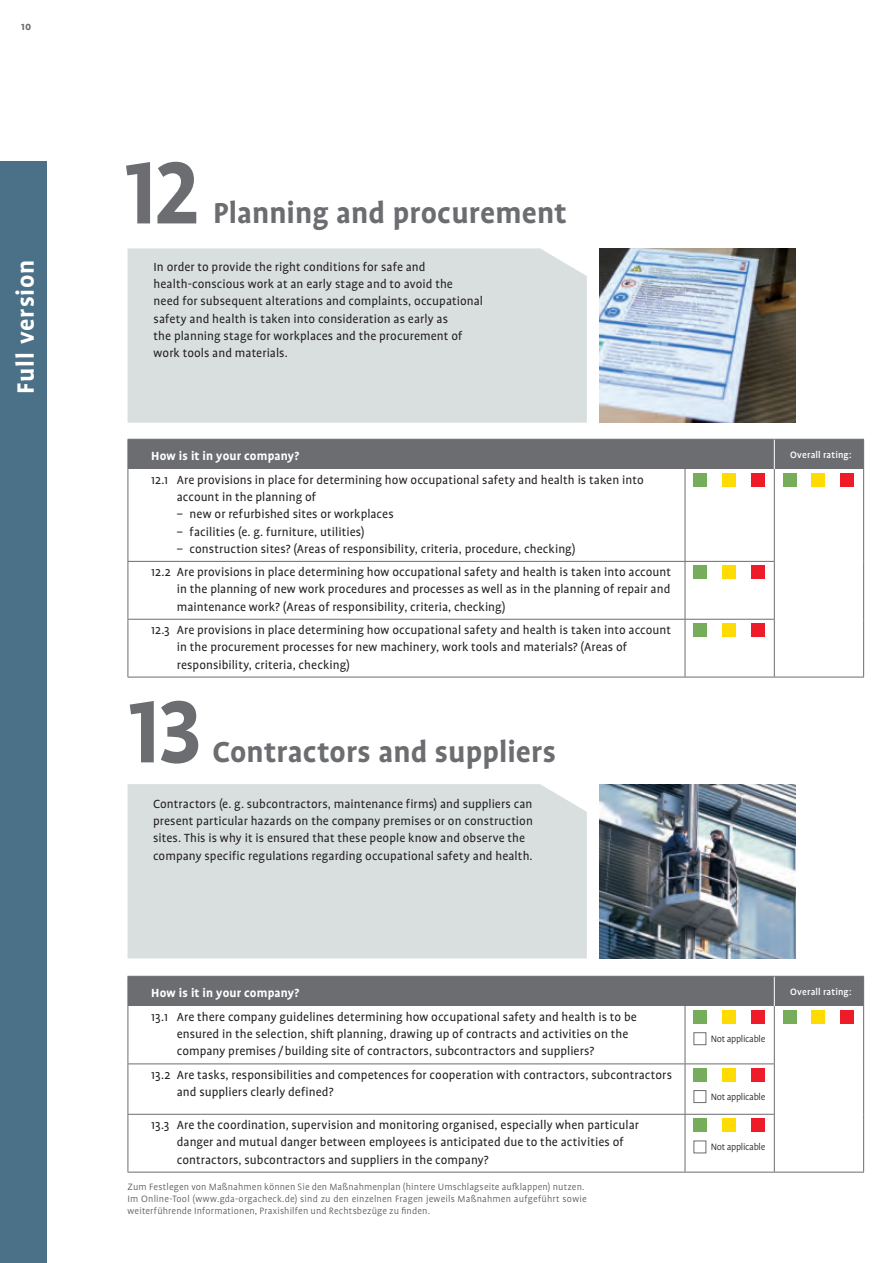
<style>
.page{position:relative;width:893px;height:1263px;background:#fff}
.page>*{position:absolute;margin:0;border:0;box-sizing:border-box;transform-origin:0 0}
.t1{font:700 100.5px "Profile OT";color:#6c6d70}
.t2{font:700 33px "Profile OT";letter-spacing:.005em;color:#6c6d70}
.t3{font:700 27px "Profile OT";letter-spacing:.035em;color:#fff}
.t4{font:13.5px/17.2px "Profile OT";letter-spacing:.005em;color:#231f20}
.t5{font:700 13.5px "Profile OT";letter-spacing:.01em;color:#fff}
.t6{font:700 12px "Profile OT";color:#6c6d70}
.t7{font:300 10.5px/12px "Profile OT";letter-spacing:.015em;color:#57585a}
.t8{font:300 10.5px "Profile OT";letter-spacing:-.03em;color:#231f20}
.t9{font:500 10.5px "Profile OT";letter-spacing:.015em;color:#fff}
</style>
<div class="page">
<div style="left:128px;top:248px;width:459px;height:175px;background:#d9dfdf"></div>
<div style="left:128px;top:784px;width:459px;height:174px;background:#d9dfdf"></div>
<div style="left:0;top:162px;width:47px;height:1101px;background:#4b7189"></div>
<svg style="left:129px;top:469px;width:734px;height:208px"></svg>
<hr style="left:128px;top:469px;width:1px;height:92px;background:#6c6d70">
<hr style="left:685px;top:469px;width:1px;height:92px;background:#6c6d70">
<hr style="left:774px;top:469px;width:1px;height:92px;background:#6c6d70">
<hr style="left:863px;top:469px;width:1px;height:92px;background:#6c6d70">
<hr style="left:128px;top:562px;width:1px;height:57px;background:#6c6d70">
<hr style="left:128px;top:620px;width:1px;height:57px;background:#6c6d70">
<hr style="left:128px;top:561px;width:557px;height:1px;background:#6c6d70">
<hr style="left:685px;top:562px;width:1px;height:57px;background:#6c6d70">
<hr style="left:685px;top:620px;width:1px;height:57px;background:#6c6d70">
<hr style="left:685px;top:561px;width:90px;height:1px;background:#6c6d70">
<hr style="left:774px;top:562px;width:1px;height:57px;background:#6c6d70">
<hr style="left:863px;top:561px;width:1px;height:58px;background:#6c6d70">
<hr style="left:774px;top:620px;width:1px;height:57px;background:#6c6d70">
<hr style="left:863px;top:619px;width:1px;height:58px;background:#6c6d70">
<hr style="left:128px;top:619px;width:557px;height:1px;background:#6c6d70">
<hr style="left:128px;top:677px;width:557px;height:1px;background:#6c6d70">
<hr style="left:685px;top:619px;width:90px;height:1px;background:#6c6d70">
<hr style="left:685px;top:677px;width:179px;height:1px;background:#6c6d70">
<div style="left:128px;top:439px;width:736px;height:30px;background:#6c6d70"></div>
<div style="left:693px;top:473px;width:14px;height:14px;background:#75ad5b"></div>
<div style="left:722px;top:473px;width:13px;height:14px;background:#ffdc01"></div>
<div style="left:751px;top:473px;width:13px;height:14px;background:#ee1c28"></div>
<div style="left:783px;top:473px;width:13px;height:14px;background:#75ad5b"></div>
<div style="left:811px;top:473px;width:14px;height:14px;background:#ffdc01"></div>
<div style="left:840px;top:473px;width:14px;height:14px;background:#ee1c28"></div>
<div style="left:693px;top:566px;width:14px;height:13px;background:#75ad5b"></div>
<div style="left:722px;top:566px;width:13px;height:13px;background:#ffdc01"></div>
<div style="left:751px;top:566px;width:13px;height:13px;background:#ee1c28"></div>
<div style="left:693px;top:623px;width:14px;height:14px;background:#75ad5b"></div>
<div style="left:722px;top:623px;width:13px;height:14px;background:#ffdc01"></div>
<div style="left:751px;top:623px;width:13px;height:14px;background:#ee1c28"></div>
<svg style="left:129px;top:1006px;width:734px;height:166px"></svg>
<hr style="left:128px;top:1006px;width:1px;height:58px;background:#6c6d70">
<hr style="left:685px;top:1006px;width:1px;height:58px;background:#6c6d70">
<hr style="left:774px;top:1006px;width:1px;height:58px;background:#6c6d70">
<hr style="left:863px;top:1006px;width:1px;height:58px;background:#6c6d70">
<hr style="left:128px;top:1064px;width:1px;height:50px;background:#6c6d70">
<hr style="left:128px;top:1115px;width:1px;height:57px;background:#6c6d70">
<hr style="left:128px;top:1064px;width:557px;height:1px;background:#6c6d70">
<hr style="left:685px;top:1064px;width:1px;height:50px;background:#6c6d70">
<hr style="left:685px;top:1115px;width:1px;height:57px;background:#6c6d70">
<hr style="left:685px;top:1064px;width:90px;height:1px;background:#6c6d70">
<hr style="left:774px;top:1064px;width:1px;height:50px;background:#6c6d70">
<hr style="left:863px;top:1064px;width:1px;height:50px;background:#6c6d70">
<hr style="left:774px;top:1115px;width:1px;height:57px;background:#6c6d70">
<hr style="left:863px;top:1114px;width:1px;height:58px;background:#6c6d70">
<hr style="left:128px;top:1114px;width:557px;height:1px;background:#6c6d70">
<hr style="left:128px;top:1172px;width:557px;height:1px;background:#6c6d70">
<hr style="left:685px;top:1114px;width:90px;height:1px;background:#6c6d70">
<hr style="left:685px;top:1172px;width:179px;height:1px;background:#6c6d70">
<div style="left:128px;top:976px;width:736px;height:30px;background:#6c6d70"></div>
<div style="left:693px;top:1010px;width:14px;height:14px;background:#75ad5b"></div>
<div style="left:722px;top:1010px;width:13px;height:14px;background:#ffdc01"></div>
<div style="left:751px;top:1010px;width:13px;height:14px;background:#ee1c28"></div>
<div style="left:694px;top:1033px;width:12px;height:12px;background:#fff"></div>
<div style="left:693px;top:1032px;width:13px;height:13px;border:1px solid #6c6d70"></div>
<div style="left:783px;top:1010px;width:13px;height:14px;background:#75ad5b"></div>
<div style="left:811px;top:1010px;width:14px;height:14px;background:#ffdc01"></div>
<div style="left:840px;top:1010px;width:14px;height:14px;background:#ee1c28"></div>
<div style="left:693px;top:1068px;width:14px;height:13px;background:#75ad5b"></div>
<div style="left:722px;top:1068px;width:13px;height:13px;background:#ffdc01"></div>
<div style="left:751px;top:1068px;width:13px;height:13px;background:#ee1c28"></div>
<div style="left:694px;top:1091px;width:12px;height:12px;background:#fff"></div>
<div style="left:693px;top:1090px;width:13px;height:13px;border:1px solid #6c6d70"></div>
<div style="left:693px;top:1119px;width:14px;height:13px;background:#75ad5b"></div>
<div style="left:722px;top:1119px;width:13px;height:13px;background:#ffdc01"></div>
<div style="left:751px;top:1119px;width:13px;height:13px;background:#ee1c28"></div>
<div style="left:694px;top:1141px;width:12px;height:12px;background:#fff"></div>
<div style="left:693px;top:1141px;width:13px;height:12px;border:1px solid #6c6d70"></div>
<img style="left:599px;top:248px;width:196px;height:175px">
<img style="left:599px;top:785px;width:196px;height:174px">
<p class="t6" style="left:21px;top:21px;width:11px">10</p>
<p class="t3" style="left:15px;top:394px;width:136px;rotate:-90deg">Full version</p>
<p class="t1" style="left:124px;top:154px;width:78px">12</p>
<p class="t2" style="left:213px;top:200px;width:355px">Planning and procurement</p>
<p class="t4" style="left:154px;top:259px;width:331px">In order to provide the right conditions for safe and health-conscious work at an early stage and to avoid the<br>need for subsequent alterations and complaints, occupational safety and health is taken into consideration as early as<br>the planning stage for workplaces and the procurement of work tools and materials.</p>
<p class="t5" style="left:151px;top:450px;width:150px">How is it in your company?</p>
<p class="t9" style="left:790px;top:451px;width:63px">Overall rating:</p>
<p class="t4" style="left:177px;top:472px;width:468px;text-indent:-26px">12.1 Are provisions in place for determining how occupational safety and health is taken into account in the planning of</p>
<p class="t4" style="left:177px;top:507px;width:218px">– new or refurbished sites or workplaces</p>
<p class="t4" style="left:177px;top:524px;width:189px">– facilities (e. g. furniture, utilities)</p>
<p class="t4" style="left:151px;top:538px;width:521px;line-height:23.4px;text-indent:26px">– construction sites? (Areas of responsibility, criteria, procedure, checking)<br>12.2 Are provisions in place determining how occupational safety and health is taken into account</p>
<p class="t4" style="left:177px;top:582px;width:495px">in the planning of new work procedures and processes as well as in the planning of repair and maintenance work? (Areas of responsibility, criteria, checking)</p>
<p class="t4" style="left:177px;top:622px;width:496px;text-indent:-26px">12.3 Are provisions in place determining how occupational safety and health is taken into account in the procurement processes for new machinery, work tools and materials? (Areas of responsibility, criteria, checking)</p>
<p class="t1" style="left:128px;top:693px;width:77px">13</p>
<p class="t2" style="left:213px;top:739px;width:345px">Contractors and suppliers</p>
<p class="t4" style="left:153px;top:796px;width:381px">Contractors (e. g. subcontractors, maintenance firms) and suppliers can present particular hazards on the company premises or on construction sites. This is why it is ensured that these people know and observe the company specific regulations regarding occupational safety and health.</p>
<p class="t5" style="left:151px;top:987px;width:150px">How is it in your company?</p>
<p class="t9" style="left:790px;top:988px;width:63px">Overall rating:</p>
<p class="t4" style="left:177px;top:1009px;width:462px;text-indent:-26px">13.1 Are there company guidelines determining how occupational safety and health is to be ensured in the selection, shift planning, drawing up of contracts and activities on the company premises / building site of contractors, subcontractors and suppliers?</p>
<p class="t8" style="left:711px;top:1035px;width:56px">Not applicable</p>
<p class="t4" style="left:177px;top:1067px;width:497px;text-indent:-26px">13.2 Are tasks, responsibilities and competences for cooperation with contractors, subcontractors and suppliers clearly defined?</p>
<p class="t4" style="left:177px;top:1117px;width:464px;text-indent:-26px">13.3 Are the coordination, supervision and monitoring organised, especially when particular danger and mutual danger between employees is anticipated due to the activities of contractors, subcontractors and suppliers in the company?</p>
<p class="t7" style="left:128px;top:1182px;width:461px">Zum Festlegen von Maßnahmen können Sie den Maßnahmenplan (hintere Umschlagseite aufklappen) nutzen.<br>Im Online-Tool (www.gda-orgacheck.de) sind zu den einzelnen Fragen jeweils Maßnahmen aufgeführt sowie weiterführende Informationen, Praxishilfen und Rechtsbezüge zu finden.</p>
<p class="t8" style="left:711px;top:1092px;width:56px">Not applicable</p>
<p class="t8" style="left:711px;top:1143px;width:56px">Not applicable</p>
</div>
